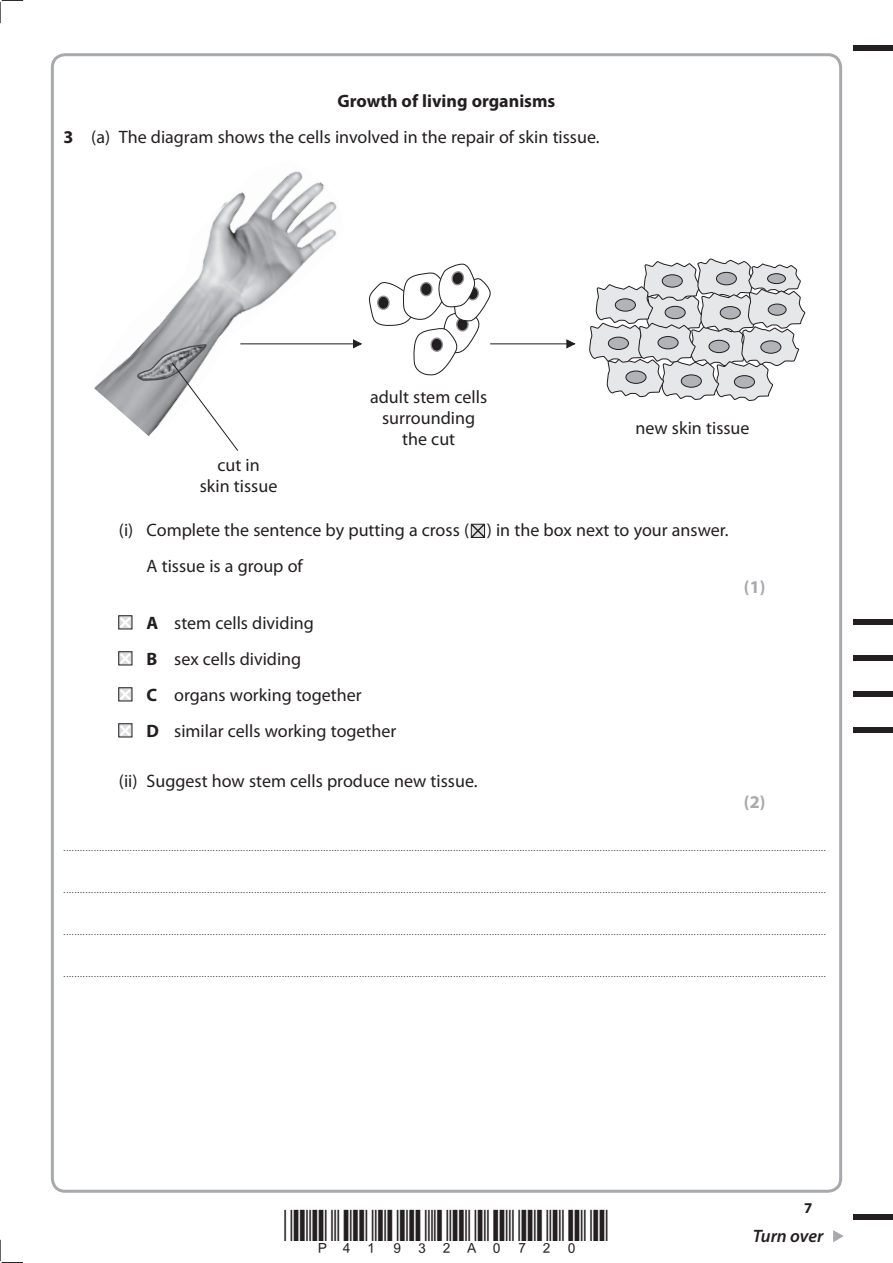
<style>
.page{position:relative;width:893px;height:1263px;background:#fff}
.page>*{position:absolute;margin:0;border:0;box-sizing:border-box;transform-origin:0 0}
.t1{font:18px/36px "Myriad Pro";color:#231f20}
.t2{font:italic 600 18px "Myriad Pro";letter-spacing:-.005em;color:#231f20}
.t3{font:700 18px "Myriad Pro";color:#a8a9ad}
.t4{font:700 15px "Myriad Pro";color:#231f20}
.t5{font:9px "Myriad Pro";color:#231f20}
.s1{font-weight:700}
</style>
<div class="page">
<div style="left:853px;top:45px;width:39px;height:5px;background:#231f20"></div>
<div style="left:853px;top:1214px;width:39px;height:6px;background:#231f20"></div>
<svg style="left:833px;top:1230px;width:10px;height:12px"></svg>
<svg style="left:0;top:0;width:23px;height:23px"></svg>
<svg style="left:0;top:1240px;width:23px;height:23px"></svg>
<svg style="left:470px;top:523px;width:16px;height:15px"></svg>
<svg style="left:118px;top:615px;width:15px;height:15px"></svg>
<svg style="left:118px;top:651px;width:15px;height:15px"></svg>
<svg style="left:118px;top:687px;width:15px;height:15px"></svg>
<svg style="left:118px;top:723px;width:15px;height:15px"></svg>
<div style="left:852px;top:619px;width:40px;height:6px;background:#231f20"></div>
<div style="left:852px;top:655px;width:40px;height:6px;background:#231f20"></div>
<div style="left:852px;top:691px;width:40px;height:6px;background:#231f20"></div>
<div style="left:852px;top:727px;width:40px;height:6px;background:#231f20"></div>
<svg style="left:589px;top:259px;width:216px;height:142px"></svg>
<div style="left:768px;top:304px;width:18px;height:11px;background:#b2b3b7;border-radius:50%"></div>
<div style="left:767px;top:304px;width:19px;height:12px;border:1px solid #231f20;border-radius:50%"></div>
<hr style="left:490px;top:343px;width:84px;height:1px;background:#231f20">
<svg style="left:565px;top:339px;width:11px;height:10px"></svg>
<hr style="left:240px;top:343px;width:121px;height:1px;background:#231f20">
<svg style="left:352px;top:263px;width:141px;height:113px"></svg>
<img style="left:94px;top:171px;width:251px;height:253px">
<svg style="left:135px;top:343px;width:104px;height:108px"></svg>
<h1 class="t1" style="left:64px;top:84px;width:537px;text-indent:274px"><span class="s1">Growth of living organisms<br>3</span> (a) The diagram shows the cells involved in the repair of skin tissue.</h1>
<h1 class="t1" style="left:200px;top:455px;width:79px;line-height:21px;text-align:center">cut in<br>skin tissue</h1>
<h1 class="t1" style="left:370px;top:387px;width:118px;line-height:21px;text-align:center">adult stem cells surrounding the cut</h1>
<h1 class="t1" style="left:635px;top:411px;width:116px">new skin tissue</h1>
<h1 class="t1" style="left:147px;top:513px;width:583px;text-indent:-28px">(i) Complete the sentence by putting a cross ( ) in the box next to your answer.<br>A tissue is a group of</h1>
<h1 class="t1" style="left:146px;top:606px;width:251px"><span class="s1">A</span> stem cells dividing<br><span class="s1">B</span> sex cells dividing<br><span class="s1">C</span> organs working together<br><span class="s1">D</span> similar cells working together</h1>
<h1 class="t1" style="left:119px;top:764px;width:360px">(ii) Suggest how stem cells produce new tissue.</h1>
<h1 class="t3" style="left:744px;top:580px;width:23px">(1)</h1>
<h1 class="t3" style="left:744px;top:795px;width:23px">(2)</h1>
<p class="t5" style="left:64px;top:844px;width:763px">....................................................................................................................................................................................................................................................................................</p>
<p class="t5" style="left:64px;top:886px;width:763px">....................................................................................................................................................................................................................................................................................</p>
<p class="t5" style="left:64px;top:929px;width:763px">....................................................................................................................................................................................................................................................................................</p>
<p class="t5" style="left:64px;top:971px;width:763px">....................................................................................................................................................................................................................................................................................</p>
<h2 class="t4" style="left:804px;top:1202px;width:10px">7</h2>
<h1 class="t2" style="left:752px;top:1226px;width:72px">Turn over</h1>
</div>
